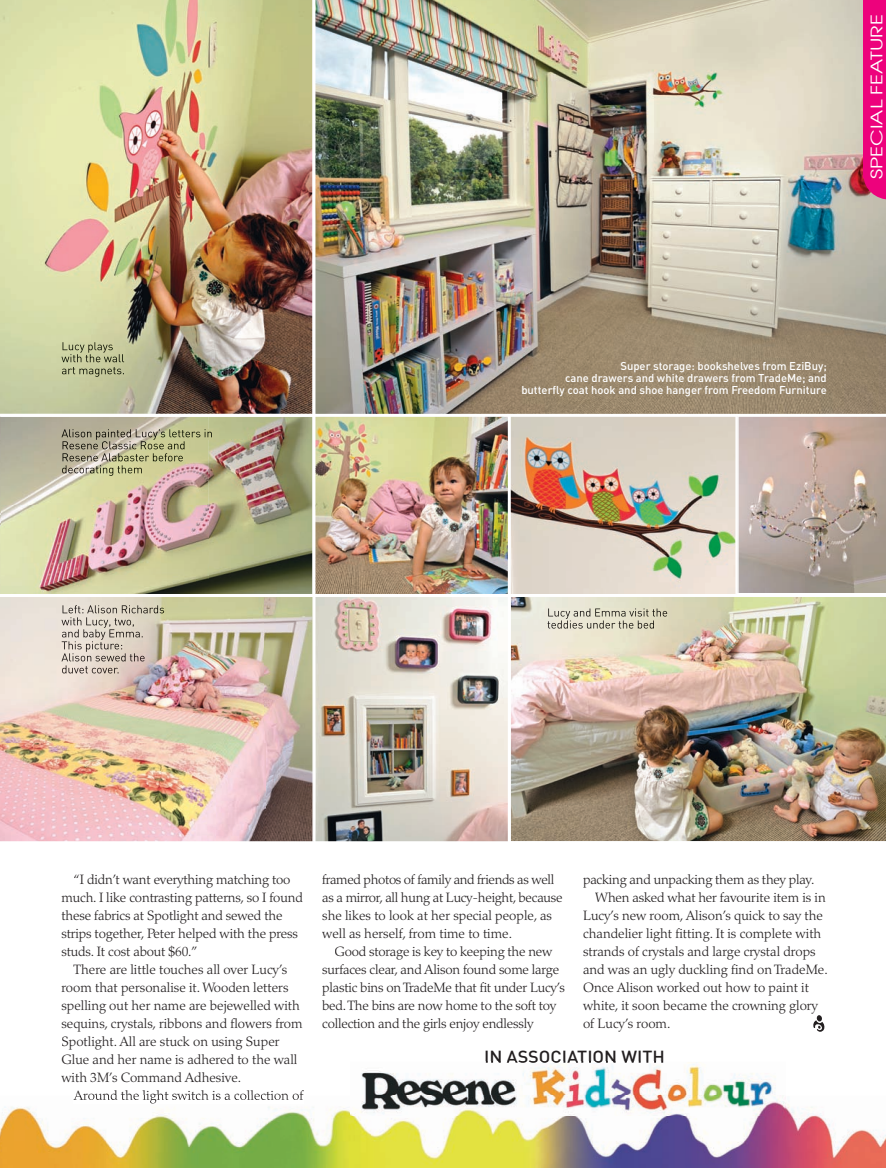
<style>
.page{position:relative;width:886px;height:1168px;background:#fff}
.page>*{position:absolute;margin:0;border:0;box-sizing:border-box;transform-origin:0 0}
.t1{font:500 17.25px "DIN";color:#231f20;scale:1.04 1}
.t2{font:15.9px "Avant Garde";color:#fff;scale:1.29 1}
.t3{font:300 13.5px/18px "Palatino";color:#231f20}
.t4{font:300 13.5px/18px "Palatino";letter-spacing:-.02em;color:#231f20}
.t5{font:500 11.25px/12px "DIN";color:#fff;text-align:right}
</style>
<div class="page">
<img style="left:315px;top:0;width:571px;height:414px">
<img style="left:361px;top:1061px;width:415px;height:34px">
<img style="left:0;top:1095px;width:886px;height:72px">
<img style="left:486px;top:1061px;width:177px;height:1px">
<img style="left:73px;top:1095px;width:231px;height:8px">
<svg style="left:813px;top:1015px;width:12px;height:16px"></svg>
<img style="left:1px;top:417px;width:312px;height:177px">
<img style="left:0;top:597px;width:313px;height:245px">
<img style="left:511px;top:597px;width:375px;height:245px">
<img style="left:315px;top:597px;width:193px;height:245px">
<img style="left:1px;top:0;width:312px;height:414px">
<img style="left:315px;top:416px;width:571px;height:178px">
<img style="left:63px;top:342px;width:50px;height:10px">
<img style="left:61px;top:354px;width:21px;height:8px">
<img style="left:86px;top:354px;width:38px;height:8px">
<img style="left:62px;top:367px;width:62px;height:9px">
<img style="left:63px;top:605px;width:102px;height:8px">
<img style="left:61px;top:617px;width:76px;height:10px">
<img style="left:62px;top:629px;width:18px;height:8px">
<img style="left:83px;top:629px;width:60px;height:10px">
<img style="left:62px;top:641px;width:61px;height:10px">
<img style="left:61px;top:653px;width:84px;height:8px">
<img style="left:62px;top:665px;width:57px;height:8px">
<img style="left:548px;top:608px;width:120px;height:10px">
<img style="left:547px;top:620px;width:107px;height:8px">
<div style="left:864px;top:0;width:22px;height:177px;background:#ed027c"></div>
<svg style="left:864px;top:177px;width:22px;height:23px"></svg>
<img style="left:61px;top:429px;width:152px;height:10px">
<img style="left:63px;top:441px;width:125px;height:8px">
<img style="left:63px;top:453px;width:36px;height:8px">
<img style="left:101px;top:453px;width:83px;height:8px">
<img style="left:62px;top:465px;width:80px;height:11px">
<svg style="left:0;top:0;width:1px;height:594px"></svg>
<p class="t2" style="left:867px;top:179px;width:129px;rotate:-90deg">SPECIAL FEATURE</p>
<p class="t5" style="left:521px;top:359px;width:307px">Super storage: bookshelves from EziBuy;<br>cane drawers and white drawers from TradeMe; and butterfly coat hook and shoe hanger from Freedom Furniture</p>
<p class="t3" style="left:61px;top:870px;width:243px;text-indent:12px">“I didn’t want everything matching too much. I like contrasting patterns, so I found these fabrics at Spotlight and sewed the strips together, Peter helped with the press studs. It cost about $60.”</p>
<p class="t3" style="left:61px;top:960px;width:243px;text-indent:12px">There are little touches all over Lucy’s room that personalise it. Wooden letters spelling out her name are bejewelled with sequins, crystals, ribbons and flowers from Spotlight. All are stuck on using Super Glue and her name is adhered to the wall with 3M’s Command Adhesive.</p>
<p class="t3" style="left:74px;top:1086px;width:231px">Around the light switch is a collection of</p>
<p class="t4" style="left:322px;top:870px;width:242px">framed photos of family and friends as well as a mirror, all hung at Lucy-height, because she likes to look at her special people, as well as herself, from time to time.</p>
<p class="t3" style="left:322px;top:942px;width:244px;text-indent:12px">Good storage is key to keeping the new surfaces clear, and Alison found some large plastic bins on TradeMe that fit under Lucy’s bed. The bins are now home to the soft toy collection and the girls enjoy endlessly</p>
<p class="t3" style="left:583px;top:870px;width:233px">packing and unpacking them as they play.</p>
<p class="t3" style="left:595px;top:888px;width:232px">When asked what her favourite item is in</p>
<p class="t3" style="left:583px;top:906px;width:242px">Lucy’s new room, Alison’s quick to say the</p>
<p class="t3" style="left:583px;top:924px;width:240px">chandelier light fitting. It is complete with</p>
<p class="t3" style="left:583px;top:942px;width:234px">strands of crystals and large crystal drops</p>
<p class="t3" style="left:583px;top:960px;width:246px">and was an ugly duckling find on TradeMe.</p>
<p class="t3" style="left:583px;top:978px;width:227px">Once Alison worked out how to paint it</p>
<p class="t3" style="left:583px;top:996px;width:236px">white, it soon became the crowning glory</p>
<p class="t3" style="left:583px;top:1014px;width:89px">of Lucy’s room.</p>
<p class="t1" style="left:484px;top:1045px;width:175px">IN ASSOCIATION WITH</p>
</div>
